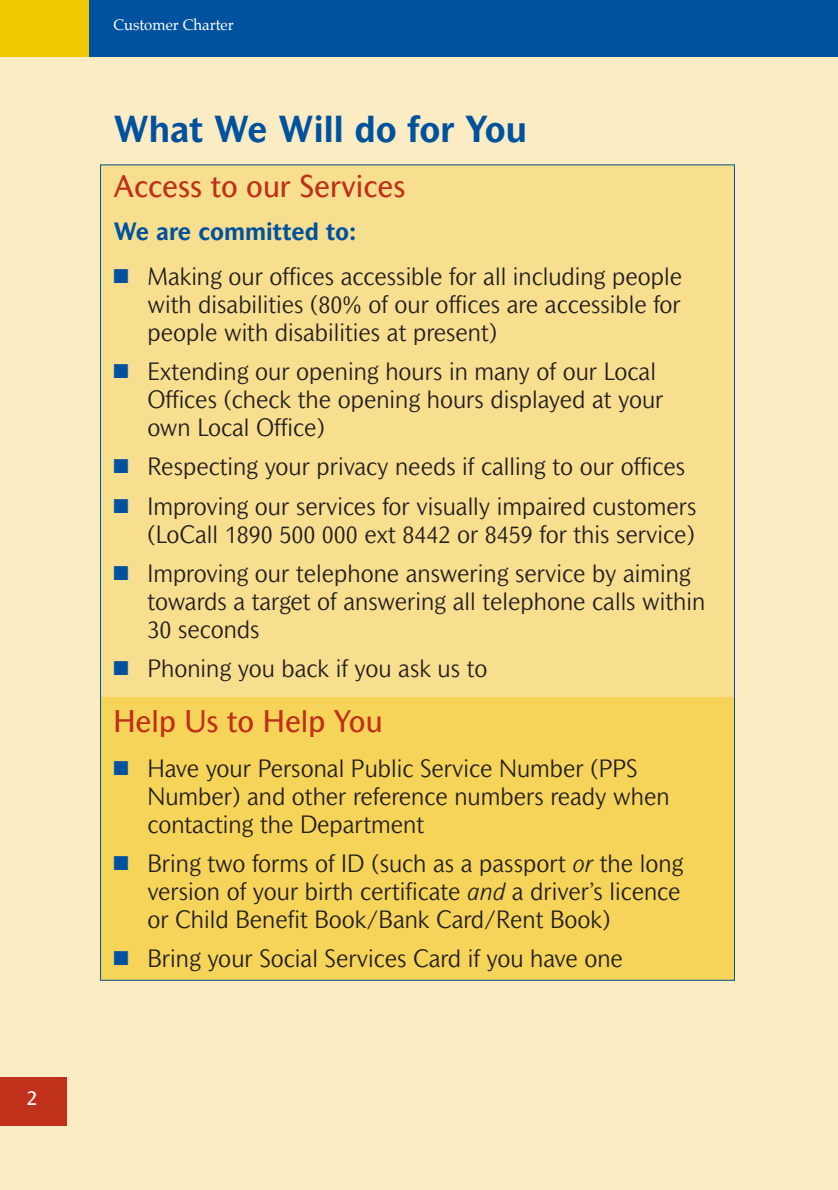
<style>
.page{position:relative;width:838px;height:1190px;background:#fff}
.page>*{position:absolute;margin:0;border:0;box-sizing:border-box;transform-origin:0 0}
.t1{font:700 36px "Mahsuri Sans";color:#00529f}
.t2{font:30px "Mahsuri Sans";color:#bf311a}
.t3{font:300 24px/28px "Mahsuri Sans";color:#231f20}
.t4{font:700 24px "Mahsuri Sans";color:#00529f}
.t5{font:20px "Mahsuri Sans";color:#fff}
.t6{font:15px "Palatino";color:#fff}
.s1{color:#00529f}
.s2{font-style:italic}
</style>
<div class="page">
<div style="left:0;top:0;width:837px;height:1190px;background:#fbecc4"></div>
<div style="left:0;top:1077px;width:66px;height:48px;background:#bf311a"></div>
<div style="left:0;top:0;width:837px;height:57px;background:#00529f"></div>
<div style="left:0;top:0;width:89px;height:57px;background:#f2c800"></div>
<div style="left:100px;top:164px;width:635px;height:567px;background:#f8de8f"></div>
<div style="left:100px;top:697px;width:635px;height:284px;background:#f6d359"></div>
<p class="t5" style="left:27px;top:1091px;width:12px">2</p>
<p class="t6" style="left:113px;top:18px;width:122px">Customer Charter</p>
<h1 class="t1" style="left:113px;top:117px;width:415px">What We Will do for You</h1>
<p class="t2" style="left:113px;top:175px;width:294px">Access to our Services</p>
<p class="t4" style="left:113px;top:223px;width:245px">We are committed to:</p>
<p class="t3" style="left:147px;top:263px;width:536px;text-align:justify;text-indent:-34px"><span class="s1">■</span> Making our offices accessible for all including people with disabilities (80% of our offices are accessible for people with disabilities at present)</p>
<p class="t3" style="left:147px;top:359px;width:518px;text-indent:-34px"><span class="s1">■</span> Extending our opening hours in many of our Local<br>Offices (check the opening hours displayed at your own Local Office)</p>
<p class="t3" style="left:113px;top:454px;width:573px"><span class="s1">■</span> Respecting your privacy needs if calling to our offices</p>
<p class="t3" style="left:113px;top:493px;width:585px;text-align:right"><span class="s1">■</span> Improving our services for visually impaired customers (LoCall 1890 500 000 ext 8442 or 8459 for this service)</p>
<p class="t3" style="left:147px;top:561px;width:559px;text-indent:-34px"><span class="s1">■</span> Improving our telephone answering service by aiming towards a target of answering all telephone calls within<br>30 seconds</p>
<p class="t3" style="left:113px;top:656px;width:376px"><span class="s1">■</span> Phoning you back if you ask us to</p>
<p class="t2" style="left:113px;top:710px;width:271px">Help Us to Help You</p>
<p class="t3" style="left:147px;top:755px;width:524px;text-indent:-34px"><span class="s1">■</span> Have your Personal Public Service Number (PPS<br>Number) and other reference numbers ready when contacting the Department</p>
<p class="t3" style="left:147px;top:851px;width:537px;text-align:justify;text-indent:-34px"><span class="s1">■</span> Bring two forms of ID (such as a passport <span class="s2">or</span> the long version of your birth certificate <span class="s2">and</span> a driver’s licence or Child Benefit Book/Bank Card/Rent Book)</p>
<p class="t3" style="left:113px;top:946px;width:511px"><span class="s1">■</span> Bring your Social Services Card if you have one</p>
</div>
